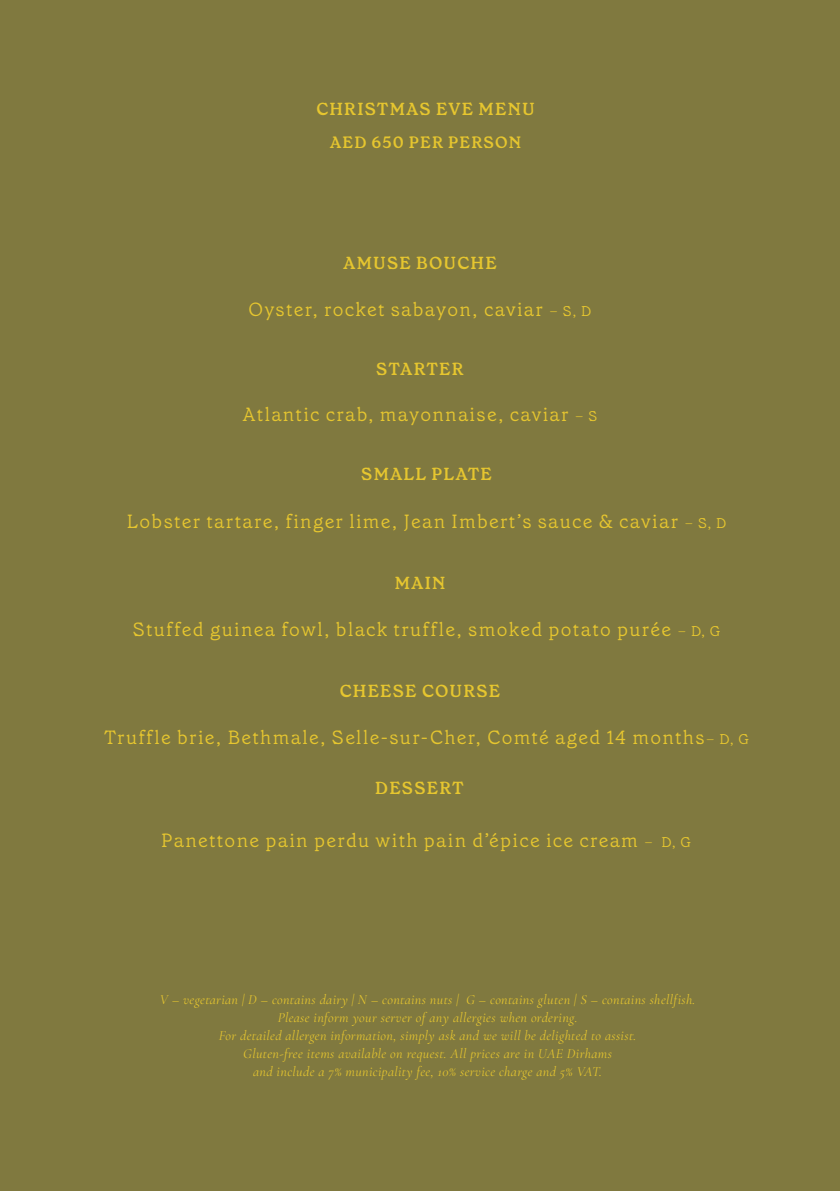
<style>
.page{position:relative;width:840px;height:1191px;background:#fff}
.page>*{position:absolute;margin:0;border:0;box-sizing:border-box;transform-origin:0 0}
.t1{font:300 19px "Grenette";letter-spacing:.07em;color:#e6c62f}
.t2{font:600 17px "Grenette";letter-spacing:.07em;color:#e6c62f}
.t3{font:600 16px "Grenette";letter-spacing:.07em;color:#e6c62f}
.t4{font:italic 14px/18px "Cormorant Garamond";letter-spacing:.025em;color:#e6c62f;text-align:center}
.s1{font-size:14px}
</style>
<div class="page">
<div style="left:0;top:0;width:839px;height:1191px;background:#80793f"></div>
<p class="t2" style="left:316px;top:98px;width:220px">CHRISTMAS EVE MENU</p>
<p class="t3" style="left:329px;top:132px;width:193px">AED 650 PER PERSON</p>
<p class="t2" style="left:343px;top:252px;width:155px">AMUSE BOUCHE</p>
<h1 class="t1" style="left:248px;top:297px;width:344px">Oyster, rocket sabayon, caviar <span class="s1">– S, D</span></h1>
<p class="t2" style="left:376px;top:358px;width:89px">STARTER</p>
<h1 class="t1" style="left:242px;top:402px;width:356px">Atlantic crab, mayonnaise, caviar <span class="s1">– S</span></h1>
<p class="t2" style="left:361px;top:463px;width:132px">SMALL PLATE</p>
<h1 class="t1" style="left:127px;top:509px;width:601px">Lobster tartare, finger lime, Jean Imbert’s sauce &amp; caviar <span class="s1">– S, D</span></h1>
<p class="t2" style="left:394px;top:572px;width:52px">MAIN</p>
<h1 class="t1" style="left:133px;top:617px;width:589px">Stuffed guinea fowl, black truffle, smoked potato purée <span class="s1">– D, G</span></h1>
<p class="t2" style="left:339px;top:680px;width:162px">CHEESE COURSE</p>
<h1 class="t1" style="left:104px;top:725px;width:646px">Truffle brie, Bethmale, Selle-sur-Cher, Comté aged 14 months<span class="s1">– D, G</span></h1>
<p class="t2" style="left:375px;top:777px;width:90px">DESSERT</p>
<h1 class="t1" style="left:161px;top:828px;width:531px">Panettone pain perdu with pain d’épice ice cream <span class="s1">– D, G</span></h1>
<p class="t4" style="left:160px;top:989px;width:537px">V – vegetarian | D – contains dairy | N – contains nuts | G – contains gluten | S – contains shellfish.<br>Please inform your server of any allergies when ordering.<br>For detailed allergen information, simply ask and we will be delighted to assist.<br>Gluten-free items available on request. All prices are in UAE Dirhams<br>and include a 7% municipality fee, 10% service charge and 5% VAT.</p>
</div>
